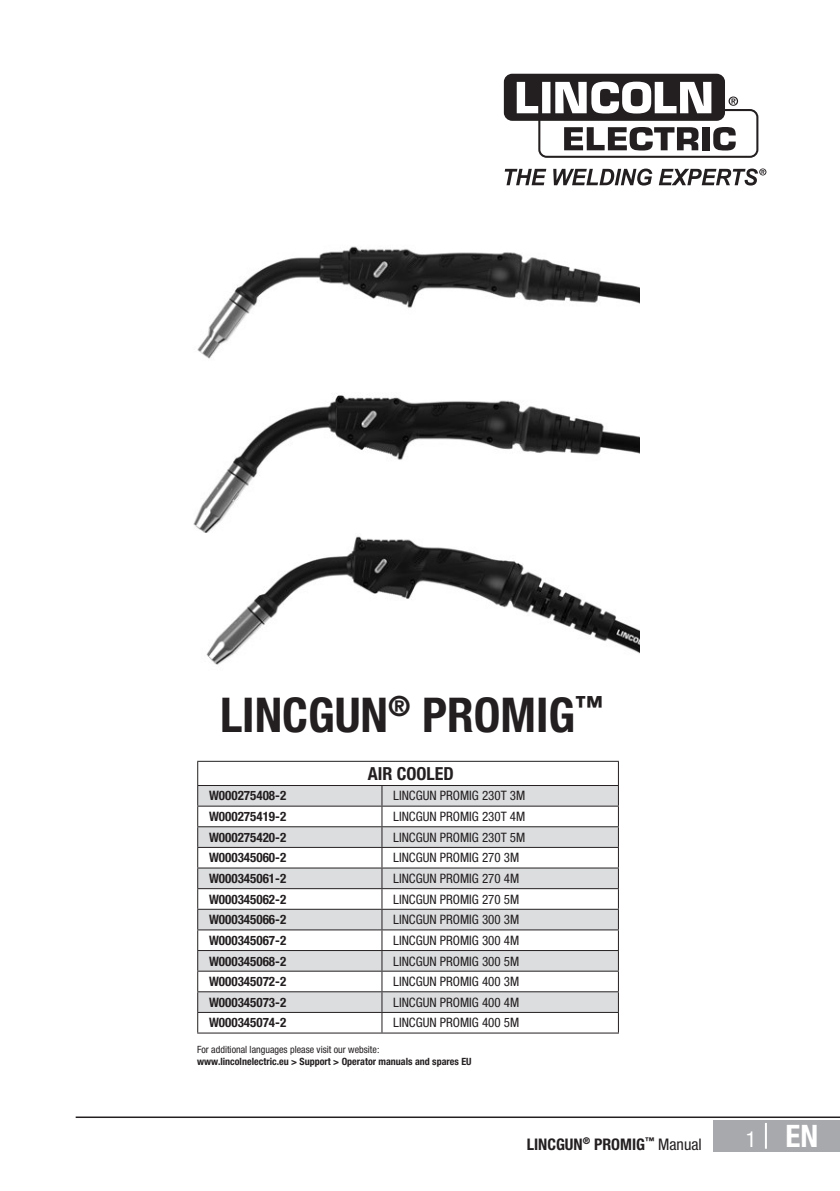
<style>
.page{position:relative;width:840px;height:1191px;background:#fff}
.page>*{position:absolute;margin:0;border:0;box-sizing:border-box;transform-origin:0 0}
.t1{font:700 condensed 48px "Helvetica Neue LT Pro";color:#231f20}
.t2{font:700 condensed 31px "Helvetica Neue LT Pro";color:#fff}
.t3{font:700 condensed 18px "Helvetica Neue LT Pro";color:#231f20}
.t4{font:700 condensed 16px "Helvetica Neue LT Pro";color:#231f20}
.t5{font:condensed 13px "Helvetica Neue LT Pro";color:#231f20}
.t6{font:700 condensed 13px "Helvetica Neue LT Pro";color:#231f20}
.Tabelka{font:700 condensed 10px "Helvetica Neue LT Pro";color:#231f20}
.Tabelka-2{font:condensed 10px "Helvetica Neue LT Pro";color:#231f20}
.s1{font-weight:400}
.s2{font-weight:400;font-size:22px}
</style>
<div class="page">
<div style="left:713px;top:1120px;width:126px;height:31px;background:#a8a9ad"></div>
<hr style="left:764px;top:1123px;width:2px;height:25px;background:#fff">
<img style="left:193px;top:393px;width:445px;height:140px">
<hr style="left:76px;top:1116px;width:763px;height:2px;background:#231f20">
<svg style="left:504px;top:169px;width:42px;height:16px"></svg>
<svg style="left:553px;top:168px;width:99px;height:17px"></svg>
<svg style="left:658px;top:168px;width:108px;height:17px"></svg>
<svg style="left:503px;top:74px;width:255px;height:84px"></svg>
<hr style="left:197px;top:761px;width:185px;height:1px;background:#231f20">
<hr style="left:382px;top:761px;width:236px;height:1px;background:#231f20">
<svg style="left:197px;top:762px;width:421px;height:270px"></svg>
<hr style="left:197px;top:1032px;width:185px;height:1px;background:#231f20">
<hr style="left:382px;top:1032px;width:236px;height:1px;background:#231f20">
<img style="left:197px;top:246px;width:441px;height:113px">
<img style="left:206px;top:536px;width:432px;height:129px">
<p class="t1" style="left:220px;top:686px;width:384px">LINCGUN<sup>®</sup> PROMIG<sup>™</sup></p>
<p class="t3" style="left:367px;top:762px;width:87px">AIR COOLED</p>
<p class="t6" style="left:209px;top:788px;width:79px">W000275408-2</p>
<p class="t5" style="left:393px;top:788px;width:133px">LINCGUN PROMIG 230T 3M</p>
<p class="t6" style="left:209px;top:808px;width:79px">W000275419-2</p>
<p class="t5" style="left:393px;top:809px;width:133px">LINCGUN PROMIG 230T 4M</p>
<p class="t6" style="left:209px;top:829px;width:79px">W000275420-2</p>
<p class="t5" style="left:393px;top:829px;width:133px">LINCGUN PROMIG 230T 5M</p>
<p class="t6" style="left:209px;top:850px;width:79px">W000345060-2</p>
<p class="t5" style="left:393px;top:850px;width:127px">LINCGUN PROMIG 270 3M</p>
<p class="t6" style="left:209px;top:870px;width:79px">W000345061-2</p>
<p class="t5" style="left:393px;top:871px;width:127px">LINCGUN PROMIG 270 4M</p>
<p class="t6" style="left:209px;top:891px;width:79px">W000345062-2</p>
<p class="t5" style="left:393px;top:891px;width:127px">LINCGUN PROMIG 270 5M</p>
<p class="t6" style="left:209px;top:911px;width:79px">W000345066-2</p>
<p class="t5" style="left:393px;top:912px;width:127px">LINCGUN PROMIG 300 3M</p>
<p class="t6" style="left:209px;top:932px;width:79px">W000345067-2</p>
<p class="t5" style="left:393px;top:932px;width:127px">LINCGUN PROMIG 300 4M</p>
<p class="t6" style="left:209px;top:953px;width:79px">W000345068-2</p>
<p class="t5" style="left:393px;top:953px;width:127px">LINCGUN PROMIG 300 5M</p>
<p class="t6" style="left:209px;top:973px;width:79px">W000345072-2</p>
<p class="t5" style="left:393px;top:974px;width:127px">LINCGUN PROMIG 400 3M</p>
<p class="t6" style="left:209px;top:994px;width:79px">W000345073-2</p>
<p class="t5" style="left:393px;top:994px;width:127px">LINCGUN PROMIG 400 4M</p>
<p class="t6" style="left:209px;top:1015px;width:79px">W000345074-2</p>
<p class="t5" style="left:393px;top:1015px;width:127px">LINCGUN PROMIG 400 5M</p>
<p class="Tabelka-2" style="left:197px;top:1043px;width:183px">For additional languages please visit our website:</p>
<p class="Tabelka" style="left:197px;top:1055px;width:276px">www.lincolnelectric.eu &gt; Support &gt; Operator manuals and spares EU</p>
<p class="t4" style="left:526px;top:1134px;width:176px">LINCGUN<sup>®</sup> PROMIG<sup>™</sup> <span class="s1">Manual</span></p>
<h2 class="t2" style="left:745px;top:1117px;width:74px"><span class="s2">1</span> EN</h2>
</div>
